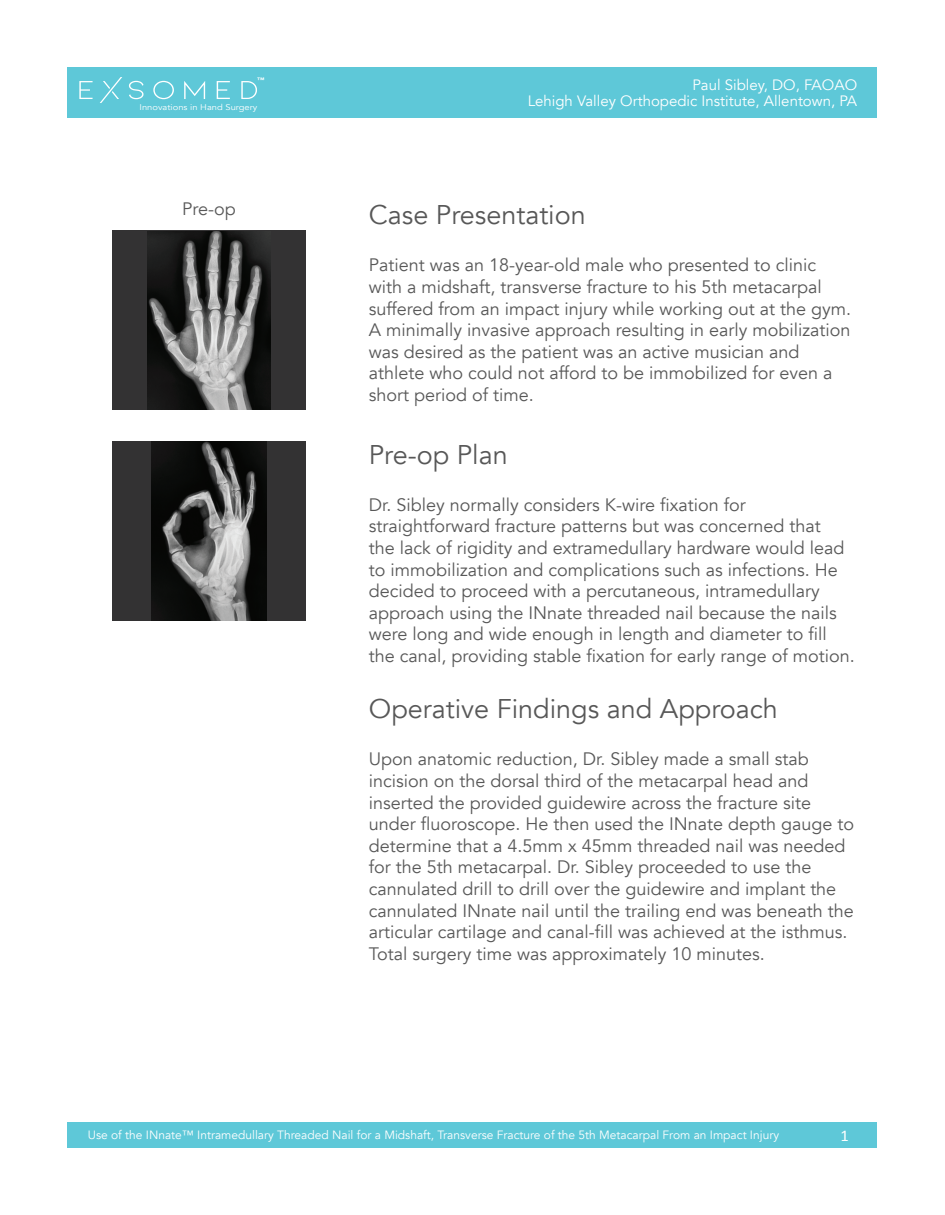
<style>
.page{position:relative;width:945px;height:1215px;background:#fff}
.page>*{position:absolute;margin:0;border:0;box-sizing:border-box;transform-origin:0 0}
.t1{font:27px "Avenir";color:#585858}
.t2{font:18px/21.6px "Avenir";color:#585858}
.t3{font:16.5px "Calibri";color:#fff}
.t4{font:15px/16.5px "Avenir";color:#fff;text-align:right}
.t5{font:12px "Avenir";color:#fff}
.t6{font:8.25px "Avenir";color:#fff;scale:1.13 1}
.t7{font:800 6.45px "Avenir";color:#fff;scale:1.13 1}
</style>
<div class="page">
<div style="left:68px;top:68px;width:810px;height:50px;background:#5ec8d8"></div>
<div style="left:68px;top:1122px;width:810px;height:25px;background:#5ec8d8"></div>
<svg style="left:153px;top:81px;width:21px;height:18px"></svg>
<svg style="left:129px;top:81px;width:15px;height:18px"></svg>
<svg style="left:100px;top:77px;width:22px;height:26px"></svg>
<svg style="left:79px;top:81px;width:14px;height:18px"></svg>
<svg style="left:241px;top:81px;width:16px;height:18px"></svg>
<svg style="left:217px;top:81px;width:13px;height:18px"></svg>
<svg style="left:184px;top:81px;width:21px;height:18px"></svg>
<div style="left:112px;top:230px;width:194px;height:180px;background:#333233"></div>
<div style="left:112px;top:441px;width:194px;height:180px;background:#333233"></div>
<img style="left:148px;top:231px;width:122px;height:178px">
<img style="left:152px;top:442px;width:114px;height:179px">
<p class="t7" style="left:257px;top:75px;width:8px">™</p>
<p class="t6" style="left:140px;top:102px;width:106px">Innovations in Hand Surgery</p>
<p class="t2" style="left:182px;top:198px;width:55px">Pre-op</p>
<p class="t4" style="left:528px;top:77px;width:331px">Paul Sibley, DO, FAOAO<br>Lehigh Valley Orthopedic Institute, Allentown, PA</p>
<h1 class="t1" style="left:369px;top:199px;width:218px">Case Presentation</h1>
<p class="t2" style="left:369px;top:255px;width:484px">Patient was an 18-year-old male who presented to clinic with a midshaft, transverse fracture to his 5th metacarpal suffered from an impact injury while working out at the gym.<br>A minimally invasive approach resulting in early mobilization was desired as the patient was an active musician and athlete who could not afford to be immobilized for even a short period of time.</p>
<h1 class="t1" style="left:369px;top:438px;width:140px">Pre-op Plan</h1>
<p class="t2" style="left:369px;top:494px;width:487px">Dr. Sibley normally considers K-wire fixation for straightforward fracture patterns but was concerned that<br>the lack of rigidity and extramedullary hardware would lead to immobilization and complications such as infections. He decided to proceed with a percutaneous, intramedullary approach using the INnate threaded nail because the nails were long and wide enough in length and diameter to fill the canal, providing stable fixation for early range of motion.</p>
<h1 class="t1" style="left:369px;top:693px;width:411px">Operative Findings and Approach</h1>
<p class="t2" style="left:369px;top:749px;width:487px">Upon anatomic reduction, Dr. Sibley made a small stab incision on the dorsal third of the metacarpal head and inserted the provided guidewire across the fracture site under fluoroscope. He then used the INnate depth gauge to determine that a 4.5mm x 45mm threaded nail was needed for the 5th metacarpal. Dr. Sibley proceeded to use the cannulated drill to drill over the guidewire and implant the cannulated INnate nail until the trailing end was beneath the articular cartilage and canal-fill was achieved at the isthmus.<br>Total surgery time was approximately 10 minutes.</p>
<p class="t5" style="left:88px;top:1128px;width:693px">Use of the INnate™ Intramedullary Threaded Nail for a Midshaft, Transverse Fracture of the 5th Metacarpal From an Impact Injury</p>
<p class="t3" style="left:841px;top:1124px;width:10px">1</p>
</div>
